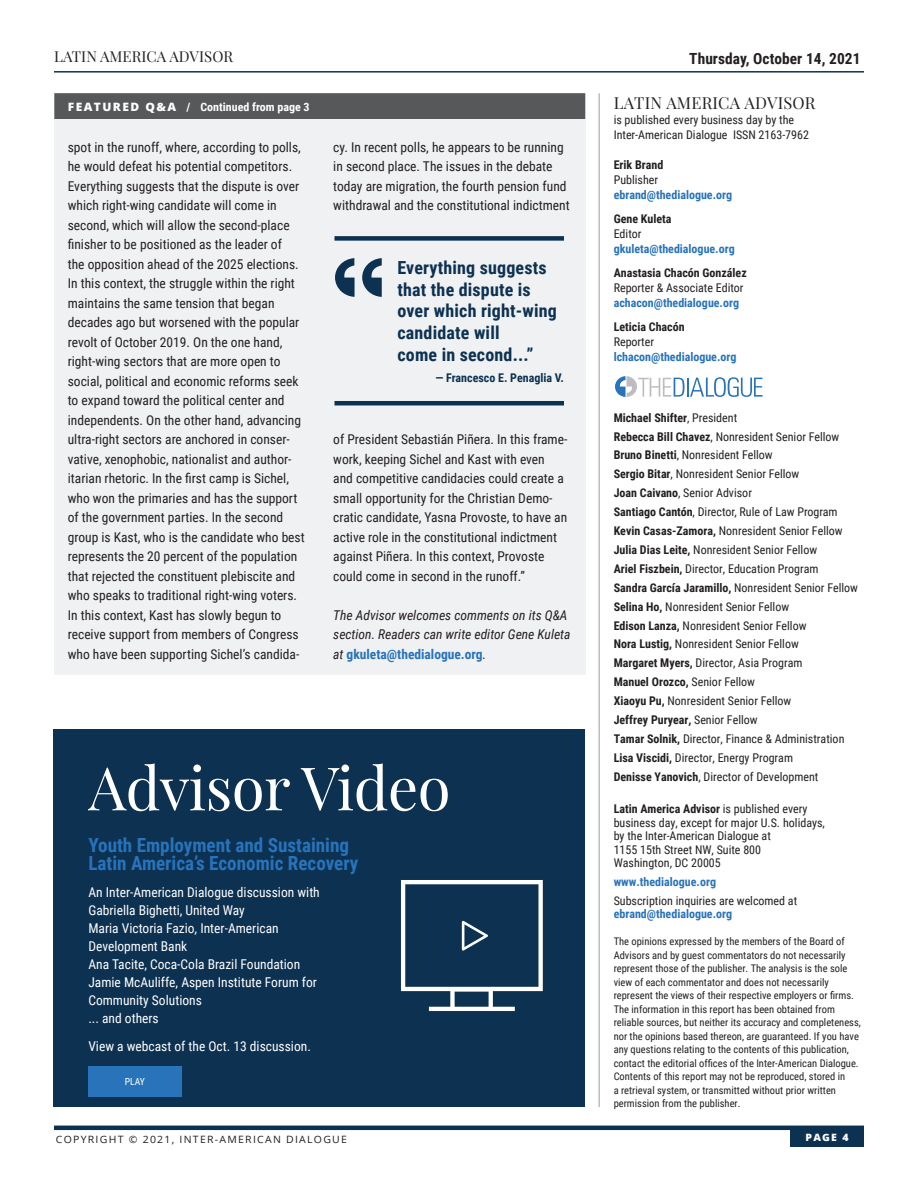
<style>
.page{position:relative;width:918px;height:1188px;background:#fff}
.page>*{position:absolute;margin:0;border:0;box-sizing:border-box;transform-origin:0 0}
.Ads_-_Title{font:60px "Playfair Display";letter-spacing:-.01em;color:#fff}
.Main_Body_Text{font:700 19.5px/18px "Roboto Condensed";color:#2873ba}
.New_-_Block_Quote_Te{font:700 18px/21.6px "Roboto Condensed";letter-spacing:.01em;color:#0c3151}
.LatinAm-PlayfairText{font:16.5px "Playfair Display";letter-spacing:.01em;color:#231f20}
.t1{font:700 15.3px "Roboto Condensed";letter-spacing:.005em;color:#231f20}
.t2{font:15px "Playfair Display";letter-spacing:.005em;color:#231f20}
.Answer_Text_-_Drop_C{font:13.5px/19.5px "Roboto Condensed";color:#231f20}
.Main_Body_Text-2{font:13.5px/18px "Roboto Condensed";color:#fff}
.Main_Body_Text-3{font:italic 13.5px/19.5px "Roboto Condensed";color:#231f20}
.Staff_Box_Text{font:12px/13.5px "Roboto Condensed";color:#231f20}
.Staff_Box_Text-2{font:700 12px/15px "Roboto Condensed";color:#2873ba}
.Staff_Box_Text-3{font:700 12px "Roboto Condensed";color:#231f20}
.Quote_-_Name{font:700 12px "Roboto Condensed";color:#0c3151}
.Sections_With_Dark_G{font:700 11.55px "Roboto Condensed";color:#fff;scale:1.04 1}
.Staff_Box_Text-4{font:10.5px/13.5px "Roboto Condensed";color:#231f20}
.t3{font:10.05px "Open Sans";letter-spacing:.12em;color:#231f20;scale:1.04 1}
.t4{font:800 10.05px "Open Sans";color:#fff;scale:1.04 1}
.White_Section_Titles{font:9.75px "Roboto Condensed";color:#fff}
.s1{font-family:"Open Sans";font-weight:800}
.s2{font-weight:700;font-style:normal;color:#2873ba}
.s3{color:#231f20}
.s4{font-weight:400;color:#231f20}
.s5{font-weight:700}
.s6{font-weight:700;color:#2873ba}
.s7{font-weight:400}
</style>
<div class="page">
<hr style="left:54px;top:1126px;width:810px;height:4px;background:#0c3151">
<div style="left:790px;top:1129px;width:74px;height:18px;background:#0c3151"></div>
<hr style="left:54px;top:71px;width:810px;height:2px;background:#0c3151">
<hr style="left:598px;top:93px;width:2px;height:1014px;background:#bcbdc0">
<div style="left:54px;top:93px;width:531px;height:27px;background:#57585a"></div>
<div style="left:54px;top:119px;width:531px;height:556px;background:#f0f1f2"></div>
<div style="left:334px;top:236px;width:230px;height:5px;background:#0c3151"></div>
<hr style="left:334px;top:401px;width:230px;height:4px;background:#0c3151">
<svg style="left:335px;top:258px;width:20px;height:39px"></svg>
<svg style="left:362px;top:258px;width:20px;height:39px"></svg>
<svg style="left:615px;top:376px;width:148px;height:21px"></svg>
<div style="left:54px;top:729px;width:531px;height:378px;background:#0c3151"></div>
<div style="left:88px;top:1066px;width:94px;height:30px;background:#2873ba"></div>
<svg style="left:401px;top:880px;width:142px;height:131px"></svg>
<p class="t2" style="left:54px;top:47px;width:181px">LATIN AMERICA ADVISOR</p>
<p class="Sections_With_Dark_G" style="left:68px;top:99px;width:234px"><span class="s1">FEATURED Q&amp;A</span> / Continued from page 3</p>
<p class="Answer_Text_-_Drop_C" style="left:68px;top:136px;width:238px">spot in the runoff, where, according to polls, he would defeat his potential competitors.<br>Everything suggests that the dispute is over which right-wing candidate will come in second, which will allow the second-place finisher to be positioned as the leader of<br>the opposition ahead of the 2025 elections.<br>In this context, the struggle within the right maintains the same tension that began decades ago but worsened with the popular revolt of October 2019. On the one hand, right-wing sectors that are more open to social, political and economic reforms seek to expand toward the political center and independents. On the other hand, advancing ultra-right sectors are anchored in conser&shy;vative, xenophobic, nationalist and author&shy;itarian rhetoric. In the first camp is Sichel, who won the primaries and has the support of the government parties. In the second group is Kast, who is the candidate who best represents the 20 percent of the population that rejected the constituent plebiscite and who speaks to traditional right-wing voters.<br>In this context, Kast has slowly begun to receive support from members of Congress who have been supporting Sichel’s candida-</p>
<p class="Answer_Text_-_Drop_C" style="left:333px;top:136px;width:238px">cy. In recent polls, he appears to be running in second place. The issues in the debate today are migration, the fourth pension fund withdrawal and the constitutional indictment</p>
<p class="New_-_Block_Quote_Te" style="left:398px;top:256px;width:161px">Everything suggests that the dispute is over which right-wing candidate will<br>come in second...”</p>
<p class="Quote_-_Name" style="left:436px;top:369px;width:130px">— Francesco E. Penaglia V.</p>
<p class="Answer_Text_-_Drop_C" style="left:333px;top:429px;width:236px">of President Sebastián Piñera. In this frame&shy;work, keeping Sichel and Kast with even and competitive candidacies could create a small opportunity for the Christian Demo&shy;cratic candidate, Yasna Provoste, to have an active role in the constitutional indictment against Piñera. In this context, Provoste could come in second in the runoff.”</p>
<p class="Main_Body_Text-3" style="left:333px;top:604px;width:239px">The Advisor welcomes comments on its Q&amp;A section. Readers can write editor Gene Kuleta at <span class="s2">gkuleta@thedialogue.org</span>.</p>
<p class="Ads_-_Title" style="left:88px;top:750px;width:364px">Advisor Video</p>
<p class="Main_Body_Text" style="left:88px;top:835px;width:272px">Youth Employment and Sustaining<br>Latin America’s Economic Recovery</p>
<p class="Main_Body_Text-2" style="left:88px;top:883px;width:233px">An Inter-American Dialogue discussion with<br>Gabriella Bighetti, United Way<br>Maria Victoria Fazio, Inter-American<br>Development Bank<br>Ana Tacite, Coca-Cola Brazil Foundation<br>Jamie McAuliffe, Aspen Institute Forum for<br>Community Solutions<br>... and others</p>
<p class="Main_Body_Text-2" style="left:88px;top:1036px;width:224px">View a webcast of the Oct. 13 discussion.</p>
<p class="White_Section_Titles" style="left:125px;top:1074px;width:21px">PLAY</p>
<p class="t1" style="left:689px;top:47px;width:173px">Thursday, October 14, 2021</p>
<p class="LatinAm-PlayfairText" style="left:614px;top:93px;width:203px">LATIN AMERICA ADVISOR</p>
<p class="Staff_Box_Text" style="left:614px;top:112px;width:197px;line-height:15px">is published every business day by the<br>Inter-American Dialogue ISSN 2163-7962</p>
<p class="Staff_Box_Text-2" style="left:614px;top:157px;width:120px"><span class="s3">Erik Brand<br></span><span class="s4">Publisher </span>ebrand@thedialogue.org</p>
<p class="Staff_Box_Text-2" style="left:614px;top:211px;width:123px"><span class="s3">Gene Kuleta<br></span><span class="s4">Editor </span>gkuleta@thedialogue.org</p>
<p class="Staff_Box_Text" style="left:614px;top:265px;width:135px;line-height:15px"><span class="s5">Anastasia Chacón González<br></span>Reporter &amp; Associate Editor <span class="s6">achacon@thedialogue.org</span></p>
<p class="Staff_Box_Text-2" style="left:614px;top:319px;width:124px"><span class="s3">Leticia Chacón<br></span><span class="s4">Reporter </span>lchacon@thedialogue.org</p>
<p class="Staff_Box_Text-3" style="left:614px;top:409px;width:125px">Michael Shifter<span class="s7">, President</span></p>
<p class="Staff_Box_Text" style="left:614px;top:429px;width:227px"><span class="s5">Rebecca Bill Chavez</span>, Nonresident Senior Fellow</p>
<p class="Staff_Box_Text" style="left:614px;top:448px;width:161px"><span class="s5">Bruno Binetti</span>, Nonresident Fellow</p>
<p class="Staff_Box_Text" style="left:614px;top:467px;width:187px"><span class="s5">Sergio Bitar</span>, Nonresident Senior Fellow</p>
<p class="Staff_Box_Text" style="left:614px;top:486px;width:140px"><span class="s5">Joan Caivano</span>, Senior Advisor</p>
<p class="Staff_Box_Text" style="left:614px;top:505px;width:225px"><span class="s5">Santiago Cantón</span>, Director, Rule of Law Program</p>
<p class="Staff_Box_Text" style="left:614px;top:524px;width:230px"><span class="s5">Kevin Casas-Zamora,</span> Nonresident Senior Fellow</p>
<p class="Staff_Box_Text" style="left:614px;top:542px;width:205px"><span class="s5">Julia Dias Leite,</span> Nonresident Senior Fellow</p>
<p class="Staff_Box_Text" style="left:614px;top:561px;width:206px"><span class="s5">Ariel Fiszbein,</span> Director, Education Program</p>
<p class="Staff_Box_Text" style="left:614px;top:580px;width:246px"><span class="s5">Sandra García Jaramillo,</span> Nonresident Senior Fellow</p>
<p class="Staff_Box_Text" style="left:614px;top:599px;width:177px"><span class="s5">Selina Ho,</span> Nonresident Senior Fellow</p>
<p class="Staff_Box_Text" style="left:614px;top:618px;width:194px"><span class="s5">Edison Lanza,</span> Nonresident Senior Fellow</p>
<p class="Staff_Box_Text" style="left:614px;top:637px;width:187px"><span class="s5">Nora Lustig,</span> Nonresident Senior Fellow</p>
<p class="Staff_Box_Text" style="left:614px;top:656px;width:190px"><span class="s5">Margaret Myers,</span> Director, Asia Program</p>
<p class="Staff_Box_Text-3" style="left:614px;top:674px;width:143px">Manuel Orozco, <span class="s7">Senior Fellow</span></p>
<p class="Staff_Box_Text" style="left:614px;top:694px;width:179px"><span class="s5">Xiaoyu Pu,</span> Nonresident Senior Fellow</p>
<p class="Staff_Box_Text-3" style="left:614px;top:711px;width:145px">Jeffrey Puryear, <span class="s7">Senior Fellow</span></p>
<p class="Staff_Box_Text" style="left:614px;top:731px;width:232px"><span class="s5">Tamar Solnik,</span> Director, Finance &amp; Administration</p>
<p class="Staff_Box_Text" style="left:614px;top:750px;width:181px"><span class="s5">Lisa Viscidi,</span> Director, Energy Program</p>
<p class="Staff_Box_Text" style="left:614px;top:769px;width:206px"><span class="s5">Denisse Yanovich</span>, Director of Development</p>
<p class="Staff_Box_Text" style="left:614px;top:802px;width:213px"><span class="s5">Latin America Advisor</span> is published every business day, except for major U.S. holidays, by the Inter-American Dialogue at<br>1155 15th Street NW, Suite 800<br>Washington, DC 20005</p>
<p class="Staff_Box_Text-2" style="left:614px;top:874px;width:104px">www.thedialogue.org</p>
<p class="Staff_Box_Text" style="left:614px;top:893px;width:185px">Subscription inquiries are welcomed at <span class="s6">ebrand@thedialogue.org</span></p>
<p class="Staff_Box_Text-4" style="left:614px;top:935px;width:249px">The opinions expressed by the members of the Board of Advisors and by guest commentators do not necessarily represent those of the publisher. The analysis is the sole view of each commentator and does not necessarily represent the views of their respective employers or firms.<br>The information in this report has been obtained from reliable sources, but neither its accuracy and completeness, nor the opinions based thereon, are guaranteed. If you have any questions relating to the contents of this publication, contact the editorial offices of the Inter-American Dialogue.<br>Contents of this report may not be reproduced, stored in<br>a retrieval system, or transmitted without prior written permission from the publisher.</p>
<p class="t3" style="left:56px;top:1132px;width:281px">COPYRIGHT © 2021, INTER-AMERICAN DIALOGUE</p>
<p class="t4" style="left:806px;top:1129px;width:43px">PAGE 4</p>
</div>
